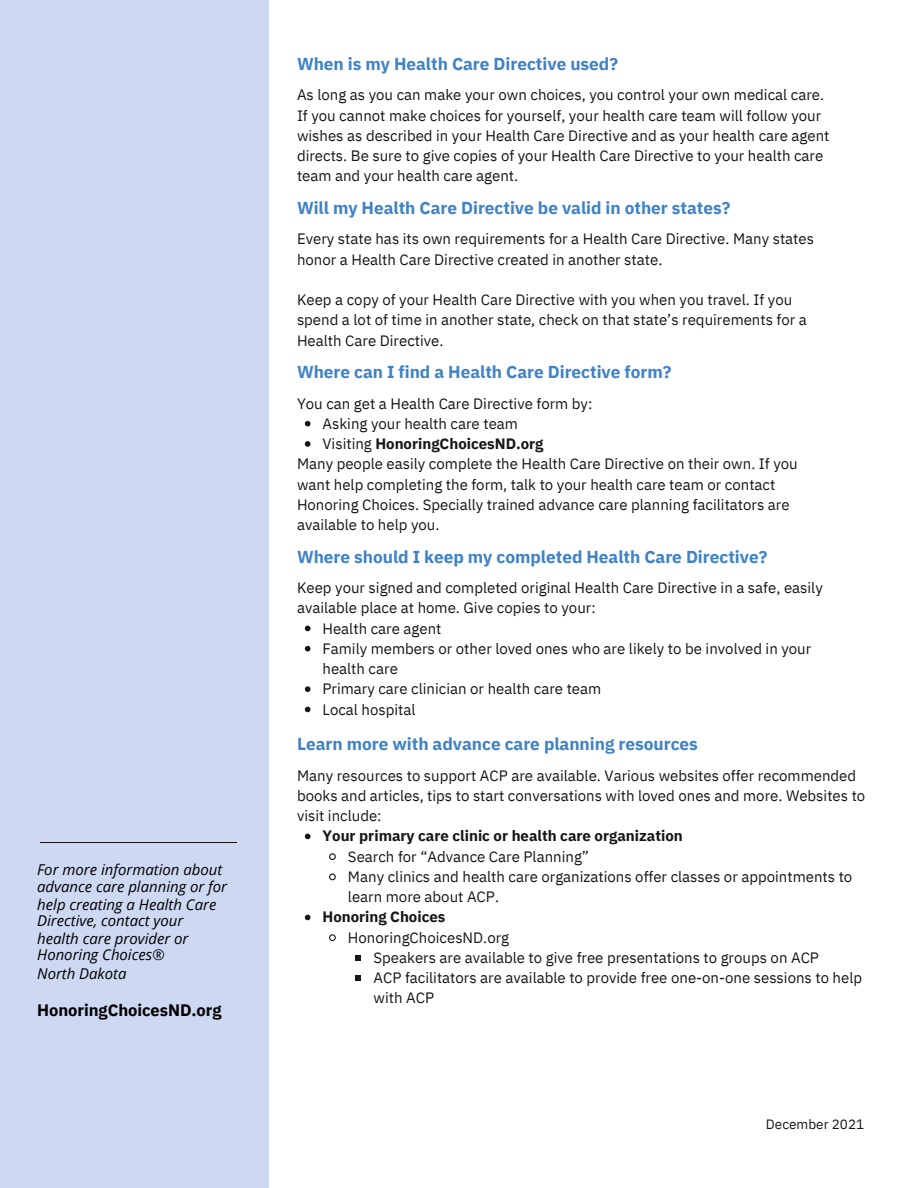
<style>
.page{position:relative;width:918px;height:1188px;background:#fff}
.page>*{position:absolute;margin:0;border:0;box-sizing:border-box;transform-origin:0 0}
.t1{font:700 17.25px "IBM Plex Sans";color:#3f82c7}
.t2{font:700 16.5px "IBM Plex Sans";letter-spacing:-.005em;color:#000}
.t3{font:15px/20.2px "IBM Plex Sans";color:#171615}
.t4{font:italic 15px "Open Sans";color:#000}
.t5{font:700 15px "IBM Plex Sans";color:#171615}
.t6{font:13.5px "IBM Plex Sans";color:#171615}
.s1{font-weight:400}
</style>
<div class="page">
<div style="left:0;top:0;width:269px;height:1188px;background:#cdd8f2"></div>
<hr style="left:41px;top:842px;width:196px;height:1px;background:#171615">
<svg style="left:305px;top:421px;width:5px;height:6px"></svg>
<svg style="left:305px;top:441px;width:5px;height:6px"></svg>
<svg style="left:305px;top:626px;width:5px;height:5px"></svg>
<svg style="left:305px;top:646px;width:5px;height:6px"></svg>
<svg style="left:305px;top:686px;width:5px;height:6px"></svg>
<svg style="left:305px;top:707px;width:5px;height:5px"></svg>
<svg style="left:305px;top:834px;width:5px;height:5px"></svg>
<svg style="left:329px;top:853px;width:7px;height:7px"></svg>
<svg style="left:329px;top:873px;width:7px;height:8px"></svg>
<svg style="left:305px;top:915px;width:5px;height:5px"></svg>
<svg style="left:329px;top:934px;width:7px;height:7px"></svg>
<svg style="left:356px;top:955px;width:5px;height:6px"></svg>
<svg style="left:356px;top:975px;width:5px;height:6px"></svg>
<p class="t4" style="left:37px;top:859px;width:187px">For more information about</p>
<p class="t4" style="left:37px;top:876px;width:191px">advance care planning or for</p>
<p class="t4" style="left:37px;top:893px;width:181px">help creating a Health Care</p>
<p class="t4" style="left:37px;top:910px;width:148px">Directive, contact your</p>
<p class="t4" style="left:37px;top:928px;width:153px">health care provider or</p>
<p class="t4" style="left:37px;top:944px;width:129px">Honoring Choices®</p>
<p class="t4" style="left:37px;top:963px;width:91px">North Dakota</p>
<p class="t2" style="left:37px;top:999px;width:186px">HonoringChoicesND.org</p>
<p class="t1" style="left:297px;top:52px;width:323px">When is my Health Care Directive used?</p>
<p class="t3" style="left:297px;top:85px;width:529px">As long as you can make your own choices, you control your own medical care.</p>
<p class="t3" style="left:297px;top:105px;width:526px">If you cannot make choices for yourself, your health care team will follow your</p>
<p class="t3" style="left:297px;top:125px;width:534px">wishes as described in your Health Care Directive and as your health care agent</p>
<p class="t3" style="left:297px;top:145px;width:528px">directs. Be sure to give copies of your Health Care Directive to your health care</p>
<p class="t3" style="left:297px;top:166px;width:223px">team and your health care agent.</p>
<p class="t1" style="left:297px;top:196px;width:435px">Will my Health Care Directive be valid in other states?</p>
<p class="t3" style="left:297px;top:229px;width:519px">Every state has its own requirements for a Health Care Directive. Many states</p>
<p class="t3" style="left:297px;top:249px;width:367px">honor a Health Care Directive created in another state.</p>
<p class="t3" style="left:297px;top:289px;width:497px">Keep a copy of your Health Care Directive with you when you travel. If you</p>
<p class="t3" style="left:297px;top:310px;width:511px">spend a lot of time in another state, check on that state’s requirements for a</p>
<p class="t3" style="left:297px;top:330px;width:148px">Health Care Directive.</p>
<p class="t1" style="left:297px;top:360px;width:376px">Where can I find a Health Care Directive form?</p>
<p class="t3" style="left:297px;top:393px;width:297px">You can get a Health Care Directive form by:</p>
<p class="t3" style="left:322px;top:413px;width:197px">Asking your health care team</p>
<p class="t5" style="left:322px;top:434px;width:223px"><span class="s1">Visiting</span> HonoringChoicesND.org</p>
<p class="t3" style="left:297px;top:454px;width:502px">Many people easily complete the Health Care Directive on their own. If you</p>
<p class="t3" style="left:297px;top:474px;width:480px">want help completing the form, talk to your health care team or contact</p>
<p class="t3" style="left:297px;top:494px;width:494px">Honoring Choices. Specially trained advance care planning facilitators are</p>
<p class="t3" style="left:297px;top:514px;width:144px">available to help you.</p>
<p class="t1" style="left:297px;top:545px;width:472px">Where should I keep my completed Health Care Directive?</p>
<p class="t3" style="left:297px;top:577px;width:527px">Keep your signed and completed original Health Care Directive in a safe, easily</p>
<p class="t3" style="left:297px;top:598px;width:300px">available place at home. Give copies to your:</p>
<p class="t3" style="left:322px;top:618px;width:120px">Health care agent</p>
<p class="t3" style="left:322px;top:638px;width:490px">Family members or other loved ones who are likely to be involved in your health care</p>
<p class="t3" style="left:322px;top:679px;width:280px">Primary care clinician or health care team</p>
<p class="t3" style="left:322px;top:699px;width:95px">Local hospital</p>
<p class="t1" style="left:297px;top:733px;width:402px">Learn more with advance care planning resources</p>
<p class="t3" style="left:297px;top:765px;width:570px">Many resources to support ACP are available. Various websites offer recommended books and articles, tips to start conversations with loved ones and more. Websites to visit include:</p>
<p class="t5" style="left:322px;top:826px;width:362px">Your primary care clinic or health care organization</p>
<p class="t3" style="left:348px;top:846px;width:243px">Search for “Advance Care Planning”</p>
<p class="t3" style="left:348px;top:866px;width:506px">Many clinics and health care organizations offer classes or appointments to learn more about ACP.</p>
<p class="t5" style="left:322px;top:907px;width:124px">Honoring Choices</p>
<p class="t3" style="left:348px;top:927px;width:163px">HonoringChoicesND.org</p>
<p class="t3" style="left:373px;top:947px;width:447px">Speakers are available to give free presentations to groups on ACP</p>
<p class="t3" style="left:374px;top:967px;width:490px">ACP facilitators are available to provide free one-on-one sessions to help with ACP</p>
<p class="t6" style="left:766px;top:1115px;width:100px">December 2021</p>
</div>
